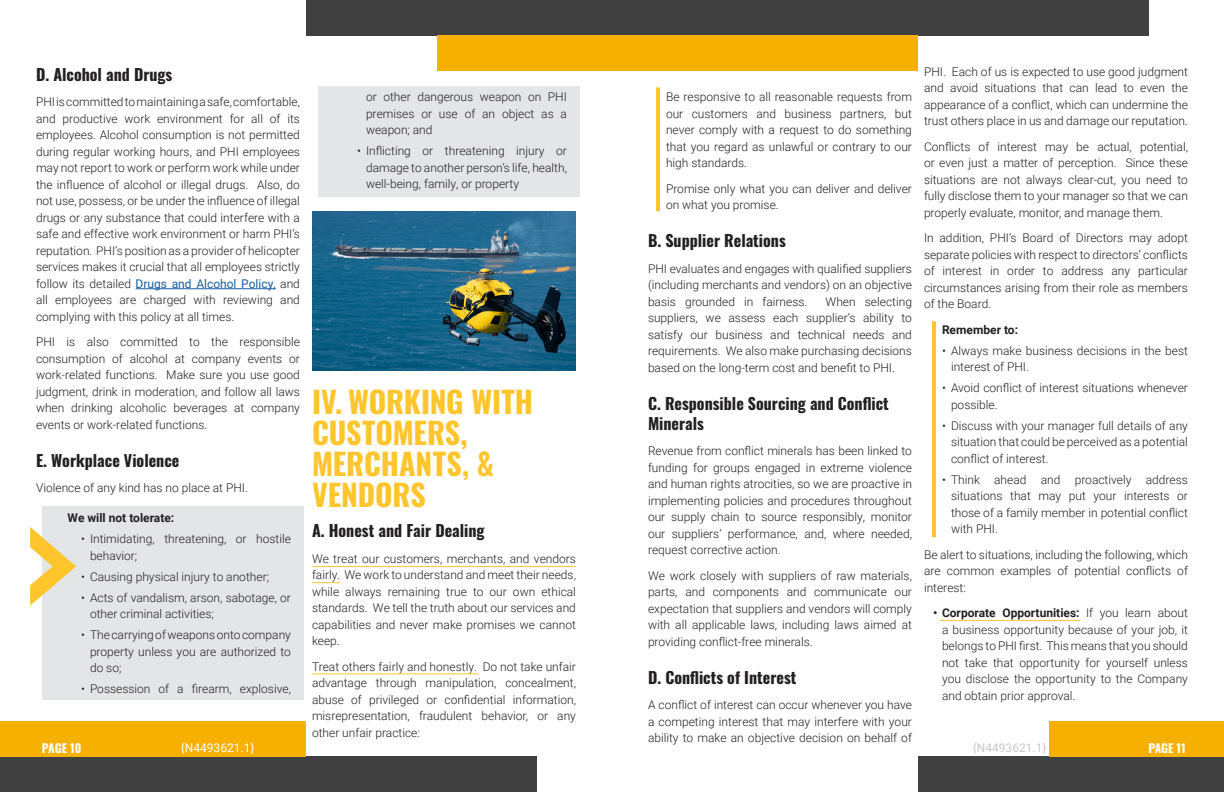
<style>
.page{position:relative;width:1224px;height:792px;background:#fff}
.page>*{position:absolute;margin:0;border:0;box-sizing:border-box;transform-origin:0 0}
.t1{font:700 30px/31.1px "Oswald";color:#ffc52d}
.t2{font:700 16px/20px "Oswald";color:#231f20}
.t3{font:300 12px/16.5px "Roboto";color:#231f20;text-align:justify}
.t4{font:700 12px "Roboto";color:#231f20}
.t5{font:700 12px "Oswald";letter-spacing:-.005em;color:#fff}
.t6{font:12px "Roboto";color:#fff}
.t7{font:12px "Roboto";color:#c7c8ca}
.s1{font-weight:700}
.s2{font-weight:400;color:#175d9e}
</style>
<div class="page">
<div style="left:306px;top:0;width:306px;height:36px;background:#404040"></div>
<div style="left:437px;top:36px;width:175px;height:35px;background:#f5b000"></div>
<div style="left:0;top:756px;width:536px;height:36px;background:#404040"></div>
<div style="left:0;top:721px;width:306px;height:35px;background:#f5b000"></div>
<div style="left:918px;top:756px;width:306px;height:36px;background:#404040"></div>
<div style="left:1049px;top:721px;width:175px;height:35px;background:#f5b000"></div>
<div style="left:612px;top:0;width:536px;height:36px;background:#404040"></div>
<div style="left:612px;top:36px;width:306px;height:35px;background:#f5b000"></div>
<div style="left:42px;top:507px;width:262px;height:193px;background:#e4e5e7"></div>
<svg style="left:30px;top:527px;width:46px;height:79px"></svg>
<div style="left:318px;top:86px;width:262px;height:111px;background:#e4e5e7"></div>
<hr style="left:656px;top:87px;width:4px;height:124px;background:#ffc52d">
<hr style="left:312px;top:566px;width:264px;height:1px;background:#ffc52d">
<svg style="left:312px;top:582px;width:28px;height:1px"></svg>
<hr style="left:312px;top:673px;width:166px;height:1px;background:#ffc52d">
<hr style="left:136px;top:288px;width:140px;height:1px;background:#175d9e">
<hr style="left:932px;top:321px;width:4px;height:216px;background:#ffc52d">
<hr style="left:940px;top:620px;width:140px;height:1px;background:#ffc52d">
<img style="left:312px;top:211px;width:264px;height:160px">
<p class="t3" style="left:924px;top:63px;width:266px">PHI. Each of us is expected to use good judgment and avoid situations that can lead to even the appearance of a conflict, which can undermine the trust others place in us and damage our reputation.</p>
<p class="t3" style="left:924px;top:138px;width:266px">Conflicts of interest may be actual, potential, or even just a matter of perception. Since these situations are not always clear-cut, you need to fully disclose them to your manager so that we can properly evaluate, monitor, and manage them.</p>
<p class="t3" style="left:924px;top:229px;width:266px">In addition, PHI’s Board of Directors may adopt separate policies with respect to directors’ conflicts of interest in order to address any particular circumstances arising from their role as members of the Board.</p>
<p class="t4" style="left:942px;top:321px;width:78px">Remember to:</p>
<p class="t3" style="left:951px;top:342px;width:238px;text-indent:-9px">• Always make business decisions in the best interest of PHI.</p>
<p class="t3" style="left:951px;top:379px;width:238px;text-indent:-9px">• Avoid conflict of interest situations whenever possible.</p>
<p class="t3" style="left:951px;top:417px;width:238px;text-indent:-9px">• Discuss with your manager full details of any situation that could be perceived as a potential conflict of interest.</p>
<p class="t3" style="left:951px;top:471px;width:238px;text-indent:-9px">• Think ahead and proactively address situations that may put your interests or those of a family member in potential conflict with PHI.</p>
<p class="t3" style="left:924px;top:546px;width:266px">Be alert to situations, including the following, which are common examples of potential conflicts of interest:</p>
<p class="t3" style="left:942px;top:604px;width:247px;text-indent:-9px"><span class="s1">• Corporate Opportunities:</span> If you learn about a business opportunity because of your job, it belongs to PHI first. This means that you should not take that opportunity for yourself unless you disclose the opportunity to the Company and obtain prior approval.</p>
<p class="t2" style="left:36px;top:65px;width:138px">D. Alcohol and Drugs</p>
<p class="t3" style="left:36px;top:93px;width:266px">PHI is committed to maintaining a safe, comfortable, and productive work environment for all of its employees. Alcohol consumption is not permitted during regular working hours, and PHI employees may not report to work or perform work while under the influence of alcohol or illegal drugs. Also, do not use, possess, or be under the influence of illegal drugs or any substance that could interfere with a safe and effective work environment or harm PHI’s reputation. PHI’s position as a provider of helicopter services makes it crucial that all employees strictly follow its detailed <span class="s2">Drugs and Alcohol Policy,</span> and all employees are charged with reviewing and complying with this policy at all times.</p>
<p class="t3" style="left:36px;top:333px;width:266px">PHI is also committed to the responsible consumption of alcohol at company events or work-related functions. Make sure you use good judgment, drink in moderation, and follow all laws when drinking alcoholic beverages at company events or work-related functions.</p>
<p class="t2" style="left:36px;top:451px;width:145px">E. Workplace Violence</p>
<p class="t3" style="left:36px;top:479px;width:214px">Violence of any kind has no place at PHI.</p>
<p class="t4" style="left:68px;top:510px;width:108px">We will not tolerate:</p>
<p class="t3" style="left:90px;top:530px;width:202px;text-indent:-9px">• Intimidating, threatening, or hostile behavior;</p>
<p class="t3" style="left:81px;top:568px;width:190px">• Causing physical injury to another;</p>
<p class="t3" style="left:90px;top:589px;width:202px;text-indent:-9px">• Acts of vandalism, arson, sabotage, or other criminal activities;</p>
<p class="t3" style="left:90px;top:626px;width:202px;text-indent:-9px">• The carrying of weapons onto company property unless you are authorized to do so;</p>
<p class="t3" style="left:81px;top:680px;width:211px">• Possession of a firearm, explosive,</p>
<p class="t3" style="left:666px;top:88px;width:248px">Be responsive to all reasonable requests from our customers and business partners, but never comply with a request to do something that you regard as unlawful or contrary to our high standards.</p>
<p class="t3" style="left:666px;top:180px;width:247px">Promise only what you can deliver and deliver on what you promise.</p>
<p class="t2" style="left:648px;top:231px;width:139px">B. Supplier Relations</p>
<p class="t3" style="left:648px;top:260px;width:265px">PHI evaluates and engages with qualified suppliers (including merchants and vendors) on an objective basis grounded in fairness.</p>
<p class="t3" style="left:366px;top:88px;width:203px">or other dangerous weapon on PHI premises or use of an object as a weapon; and</p>
<p class="t3" style="left:366px;top:142px;width:203px;text-indent:-9px">• Inflicting or threatening injury or damage to another person’s life, health, well-being, family, or property</p>
<p class="t3" style="left:648px;top:293px;width:266px;text-indent:178px">When selecting suppliers, we assess each supplier’s ability to satisfy our business and technical needs and requirements. We also make purchasing decisions based on the long-term cost and benefit to PHI.</p>
<p class="t2" style="left:648px;top:394px;width:242px">C. Responsible Sourcing and Conflict<br>Minerals</p>
<p class="t3" style="left:648px;top:442px;width:266px">Revenue from conflict minerals has been linked to funding for groups engaged in extreme violence and human rights atrocities, so we are proactive in implementing policies and procedures throughout our supply chain to source responsibly, monitor our suppliers’ performance, and, where needed, request corrective action.</p>
<p class="t3" style="left:648px;top:567px;width:265px">We work closely with suppliers of raw materials, parts, and components and communicate our expectation that suppliers and vendors will comply with all applicable laws, including laws aimed at providing conflict-free minerals.</p>
<p class="t2" style="left:648px;top:668px;width:150px">D. Conflicts of Interest</p>
<p class="t3" style="left:648px;top:696px;width:266px">A conflict of interest can occur whenever you have a competing interest that may interfere with your ability to make an objective decision on behalf of</p>
<p class="t1" style="left:312px;top:388px;width:223px">IV. WORKING WITH<br>CUSTOMERS,<br>MERCHANTS, &amp;<br>VENDORS</p>
<p class="t2" style="left:312px;top:522px;width:174px">A. Honest and Fair Dealing</p>
<p class="t3" style="left:312px;top:550px;width:266px">We treat our customers, merchants, and vendors fairly. We work to understand and meet their needs, while always remaining true to our own ethical standards. We tell the truth about our services and capabilities and never make promises we cannot keep.</p>
<p class="t3" style="left:312px;top:658px;width:265px">Treat others fairly and honestly. Do not take unfair advantage through manipulation, concealment, abuse of privileged or confidential information, misrepresentation, fraudulent behavior, or any other unfair practice:</p>
<p class="t5" style="left:42px;top:742px;width:41px">PAGE 10</p>
<p class="t6" style="left:181px;top:739px;width:75px">{N4493621.1}</p>
<p class="t7" style="left:973px;top:739px;width:75px">{N4493621.1}</p>
<p class="t5" style="left:1149px;top:742px;width:39px">PAGE 11</p>
</div>
